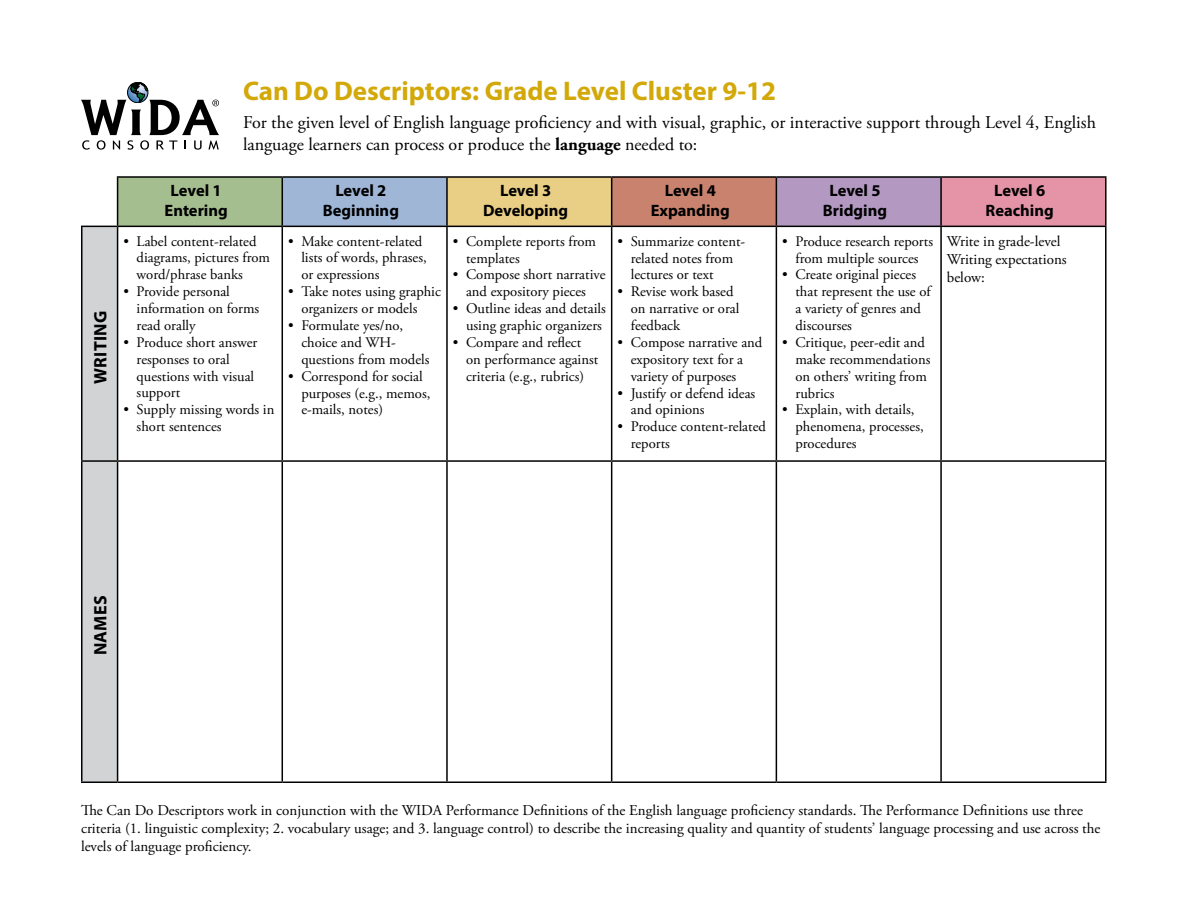
<style>
.page{position:relative;width:1188px;height:918px;background:#fff}
.page>*{position:absolute;margin:0;border:0;box-sizing:border-box;transform-origin:0 0}
.t1{font:700 27px "Myriad Pro";color:#d3a809}
.t2{font:18px/21.6px "Adobe Garamond Pro";color:#000}
.t3{font:700 18px "Myriad Pro";letter-spacing:.02em;color:#000}
.t4{font:700 16.5px/19.5px "Myriad Pro";color:#000;text-align:center}
.t5{font:15px/18px "Adobe Garamond Pro";color:#000}
.t6{font:14.7px/17px "Adobe Garamond Pro";color:#000}
.s1{font-weight:700}
</style>
<div class="page">
<svg style="left:81px;top:82px;width:138px;height:68px"></svg>
<div style="left:118px;top:177px;width:164px;height:49px;background:#a5be90"></div>
<div style="left:282px;top:177px;width:165px;height:49px;background:#9fb6d7"></div>
<div style="left:447px;top:177px;width:165px;height:49px;background:#e9ce86"></div>
<div style="left:612px;top:177px;width:164px;height:49px;background:#c8826d"></div>
<div style="left:776px;top:177px;width:165px;height:49px;background:#b398c2"></div>
<div style="left:941px;top:177px;width:165px;height:49px;background:#e594a8"></div>
<div style="left:82px;top:227px;width:35px;height:555px;background:#d1d3d4"></div>
<hr style="left:282px;top:176px;width:165px;height:2px;background:#000">
<hr style="left:447px;top:176px;width:165px;height:2px;background:#000">
<hr style="left:446px;top:178px;width:2px;height:48px;background:#000">
<hr style="left:612px;top:176px;width:164px;height:2px;background:#000">
<hr style="left:611px;top:178px;width:1px;height:48px;background:#000">
<hr style="left:776px;top:176px;width:165px;height:2px;background:#000">
<hr style="left:776px;top:178px;width:1px;height:48px;background:#000">
<hr style="left:941px;top:176px;width:166px;height:2px;background:#000">
<hr style="left:940px;top:178px;width:2px;height:48px;background:#000">
<hr style="left:1105px;top:178px;width:2px;height:48px;background:#000">
<hr style="left:81px;top:227px;width:1px;height:233px;background:#000">
<hr style="left:118px;top:226px;width:164px;height:1px;background:#000">
<hr style="left:117px;top:227px;width:1px;height:233px;background:#000">
<hr style="left:282px;top:226px;width:165px;height:1px;background:#000">
<hr style="left:282px;top:227px;width:1px;height:233px;background:#000">
<hr style="left:447px;top:226px;width:165px;height:1px;background:#000">
<hr style="left:446px;top:227px;width:2px;height:233px;background:#000">
<hr style="left:612px;top:226px;width:164px;height:1px;background:#000">
<hr style="left:611px;top:227px;width:1px;height:233px;background:#000">
<hr style="left:776px;top:226px;width:165px;height:1px;background:#000">
<hr style="left:776px;top:227px;width:1px;height:233px;background:#000">
<hr style="left:941px;top:226px;width:166px;height:1px;background:#000">
<hr style="left:940px;top:227px;width:2px;height:233px;background:#000">
<hr style="left:1105px;top:227px;width:2px;height:233px;background:#000">
<hr style="left:81px;top:460px;width:37px;height:2px;background:#000">
<hr style="left:81px;top:462px;width:1px;height:320px;background:#000">
<hr style="left:118px;top:460px;width:164px;height:2px;background:#000">
<hr style="left:117px;top:462px;width:1px;height:320px;background:#000">
<hr style="left:282px;top:460px;width:165px;height:2px;background:#000">
<hr style="left:282px;top:462px;width:1px;height:320px;background:#000">
<hr style="left:447px;top:460px;width:165px;height:2px;background:#000">
<hr style="left:446px;top:462px;width:2px;height:320px;background:#000">
<hr style="left:612px;top:460px;width:164px;height:2px;background:#000">
<hr style="left:611px;top:462px;width:1px;height:320px;background:#000">
<hr style="left:776px;top:460px;width:165px;height:2px;background:#000">
<hr style="left:776px;top:462px;width:1px;height:320px;background:#000">
<hr style="left:941px;top:460px;width:166px;height:2px;background:#000">
<hr style="left:940px;top:462px;width:2px;height:320px;background:#000">
<hr style="left:1105px;top:462px;width:2px;height:320px;background:#000">
<hr style="left:81px;top:782px;width:37px;height:1px;background:#000">
<hr style="left:118px;top:782px;width:164px;height:1px;background:#000">
<hr style="left:282px;top:782px;width:165px;height:1px;background:#000">
<hr style="left:447px;top:782px;width:165px;height:1px;background:#000">
<hr style="left:612px;top:782px;width:164px;height:1px;background:#000">
<hr style="left:776px;top:782px;width:165px;height:1px;background:#000">
<hr style="left:941px;top:782px;width:166px;height:1px;background:#000">
<hr style="left:117px;top:176px;width:165px;height:2px;background:#000">
<hr style="left:117px;top:178px;width:1px;height:48px;background:#000">
<hr style="left:282px;top:178px;width:1px;height:48px;background:#000">
<hr style="left:81px;top:226px;width:37px;height:1px;background:#000">
<p class="t1" style="left:243px;top:73px;width:535px">Can Do Descriptors: Grade Level Cluster 9-12</p>
<p class="t2" style="left:243px;top:112px;width:855px">For the given level of English language proficiency and with visual, graphic, or interactive support through Level 4, English language learners can process or produce the <span class="s1">language</span> needed to:</p>
<p class="t3" style="left:89px;top:384px;width:73px;rotate:-90deg">Writing</p>
<p class="t4" style="left:165px;top:180px;width:65px">Level 1<br>Entering</p>
<p class="t4" style="left:323px;top:180px;width:78px">Level 2<br>Beginning</p>
<p class="t4" style="left:483px;top:180px;width:87px">Level 3<br>Developing</p>
<p class="t4" style="left:651px;top:180px;width:81px">Level 4<br>Expanding</p>
<p class="t4" style="left:823px;top:180px;width:66px">Level 5<br>Bridging</p>
<p class="t4" style="left:986px;top:180px;width:70px">Level 6<br>Reaching</p>
<p class="t6" style="left:137px;top:233px;width:135px;text-indent:-13px">• Label content-related diagrams, pictures from word/phrase banks</p>
<p class="t6" style="left:137px;top:284px;width:124px;text-indent:-13px">• Provide personal information on forms read orally</p>
<p class="t6" style="left:137px;top:334px;width:122px;text-indent:-13px">• Produce short answer responses to oral questions with visual support</p>
<p class="t6" style="left:137px;top:402px;width:139px;text-indent:-13px">• Supply missing words in short sentences</p>
<p class="t6" style="left:301px;top:233px;width:127px;text-indent:-13px">• Make content-related lists of words, phrases, or expressions</p>
<p class="t6" style="left:301px;top:284px;width:141px;text-indent:-13px">• Take notes using graphic organizers or models</p>
<p class="t6" style="left:301px;top:317px;width:130px;text-indent:-13px">• Formulate yes/no, choice and WH&shy;questions from models</p>
<p class="t6" style="left:301px;top:368px;width:131px;text-indent:-13px">• Correspond for social purposes (e.g., memos, e-mails, notes)</p>
<p class="t6" style="left:466px;top:233px;width:132px;text-indent:-13px">• Complete reports from templates</p>
<p class="t6" style="left:453px;top:267px;width:154px;text-align:center">• Compose short narrative and expository pieces</p>
<p class="t6" style="left:453px;top:301px;width:154px;text-align:right">• Outline ideas and details using graphic organizers</p>
<p class="t6" style="left:466px;top:334px;width:134px;text-indent:-13px">• Compare and reflect on performance against criteria (e.g., rubrics)</p>
<p class="t6" style="left:631px;top:233px;width:116px;text-indent:-13px">• Summarize content&shy;related notes from lectures or text</p>
<p class="t6" style="left:631px;top:284px;width:110px;text-indent:-13px">• Revise work based on narrative or oral feedback</p>
<p class="t6" style="left:631px;top:334px;width:133px;text-indent:-13px">• Compose narrative and expository text for a variety of purposes</p>
<p class="t6" style="left:631px;top:385px;width:126px;text-indent:-13px">• Justify or defend ideas and opinions</p>
<p class="t6" style="left:631px;top:419px;width:137px;text-indent:-13px">• Produce content-related reports</p>
<p class="t6" style="left:782px;top:233px;width:152px;text-align:center">• Produce research reports from multiple sources</p>
<p class="t6" style="left:795px;top:267px;width:137px;text-indent:-13px">• Create original pieces that represent the use of a variety of genres and discourses</p>
<p class="t6" style="left:795px;top:334px;width:136px;text-indent:-13px">• Critique, peer-edit and make recommendations on others’ writing from rubrics</p>
<p class="t6" style="left:795px;top:402px;width:130px;text-indent:-13px">• Explain, with details, phenomena, processes, procedures</p>
<p class="t5" style="left:947px;top:233px;width:121px">Write in grade-level<br>Writing expectations below:</p>
<p class="t3" style="left:89px;top:655px;width:60px;rotate:-90deg">NAMES</p>
<p class="t5" style="left:81px;top:801px;width:1021px">The Can Do Descriptors work in conjunction with the WIDA Performance Definitions of the English language proficiency standards. The Performance Definitions use three criteria (1. linguistic complexity; 2. vocabulary usage; and 3. language control) to describe the increasing quality and quantity of students’ language processing and use across the levels of language proficiency.</p>
</div>
